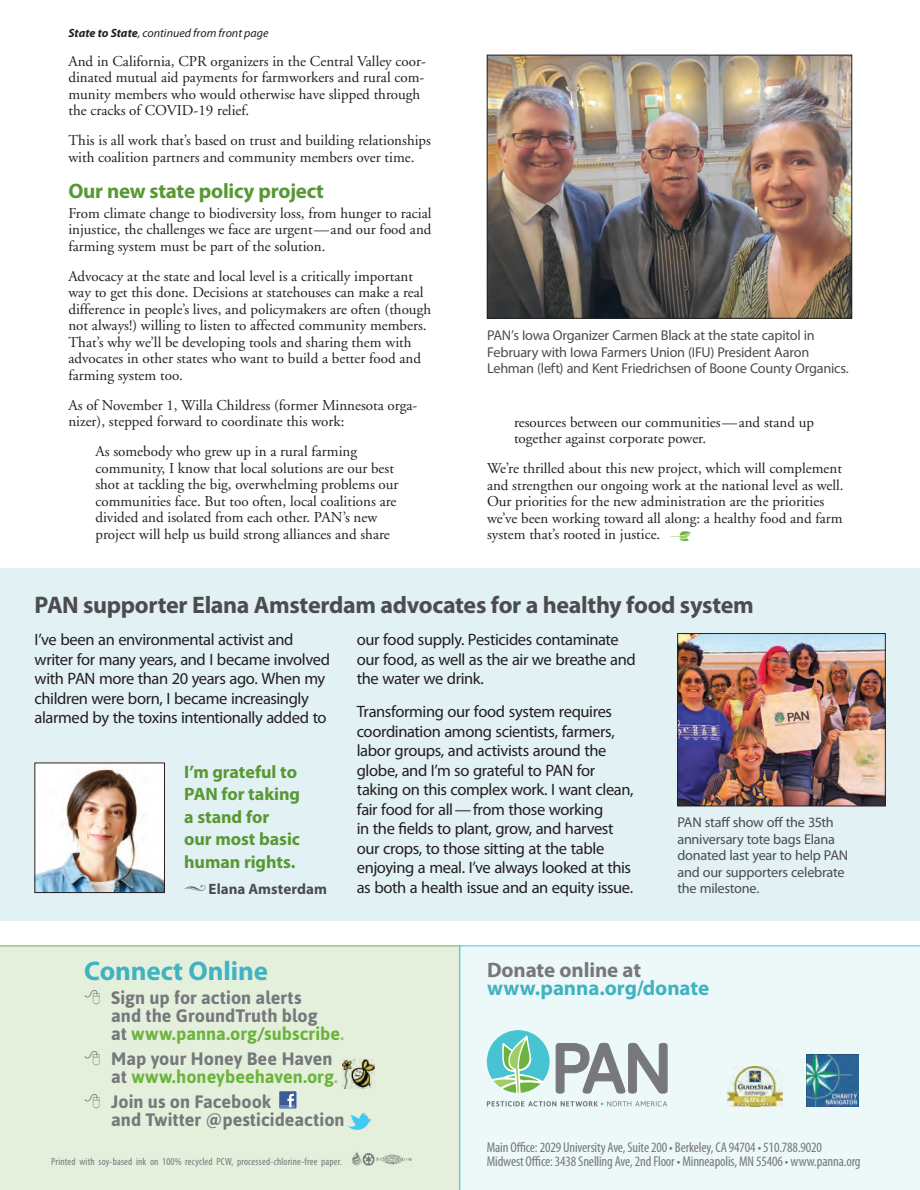
<style>
.page{position:relative;width:920px;height:1190px;background:#fff}
.page>*{position:absolute;margin:0;border:0;box-sizing:border-box;transform-origin:0 0}
.t1{font:700 27px "Myriad Pro";letter-spacing:-.005em;color:#41b2c1}
.head3{font:700 24px "Myriad Pro";letter-spacing:-.015em;color:#4b4c4d}
.t2{font:700 21px/18px "Myriad Pro";letter-spacing:-.005em;color:#41b2c1}
.head1{font:700 21px "Myriad Pro";letter-spacing:-.015em;color:#589833}
.t3{font:700 18px/18px "Asap";color:#76787b}
.pull_quote{font:700 18px/22.5px "Myriad Pro";letter-spacing:-.005em;color:#589833}
.t4{font:16.5px/19.5px "Myriad Pro";letter-spacing:-.025em;color:#231f20}
.article_body{font:15px/16.5px "Adobe Garamond";color:#231f20}
.quote{font:15px/16.5px "Adobe Garamond";color:#231f20}
.quoted{font:700 15px "Myriad Pro";letter-spacing:.005em;color:#4b4c4d}
.t5{font:14.25px/16.5px "Myriad Pro";letter-spacing:-.02em;color:#4b4c4d}
.t6{font:condensed 14.25px/13.5px "Myriad Pro";letter-spacing:-.01em;color:#76787b}
.continued{font:italic 12px "Myriad Pro";color:#231f20}
.masthead_address{font:condensed 10.5px "Myriad Pro";letter-spacing:.015em;color:#76787b}
.s1{font-weight:700}
.s2{font-family:"Type Embellishments One Let Plain";font-weight:400}
.s3{color:#6cb43f}
.s4{color:#9dc97b}
.s5{color:#76787b}
</style>
<div class="page">
<div style="left:0;top:946px;width:460px;height:244px;background:#e5f0dc"></div>
<div style="left:460px;top:946px;width:460px;height:244px;background:#edf8f9"></div>
<img style="left:351px;top:1152px;width:62px;height:14px">
<div style="left:279px;top:1091px;width:17px;height:17px;background:#3b5b99"></div>
<svg style="left:280px;top:1094px;width:15px;height:13px"></svg>
<svg style="left:347px;top:1113px;width:25px;height:17px"></svg>
<img style="left:728px;top:1066px;width:54px;height:40px">
<img style="left:807px;top:1054px;width:51px;height:52px">
<svg style="left:556px;top:1043px;width:111px;height:50px;background:#abb1b3"></svg>
<svg style="left:487px;top:1101px;width:180px;height:5px"></svg>
<svg style="left:487px;top:1030px;width:63px;height:63px;background:#8fd5c2"></svg>
<img style="left:342px;top:1059px;width:32px;height:29px">
<div style="left:0;top:568px;width:920px;height:352px;background:#e2f1f4"></div>
<svg style="left:670px;top:531px;width:21px;height:10px"></svg>
<img style="left:489px;top:57px;width:361px;height:259px">
<div style="left:487px;top:55px;width:365px;height:263px;border:1px solid #231f20"></div>
<img style="left:37px;top:765px;width:126px;height:126px">
<div style="left:35px;top:763px;width:130px;height:130px;border:1px solid #231f20"></div>
<img style="left:679px;top:635px;width:204px;height:169px">
<div style="left:677px;top:633px;width:208px;height:173px;border:1px solid #231f20"></div>
<svg style="left:85px;top:990px;width:15px;height:15px"></svg>
<svg style="left:85px;top:1051px;width:15px;height:14px"></svg>
<svg style="left:85px;top:1093px;width:15px;height:15px"></svg>
<p class="continued" style="left:68px;top:25px;width:202px"><span class="s1">State to State</span>, continued from front page</p>
<p class="article_body" style="left:68px;top:53px;width:359px">And in California, CPR organizers in the Central Valley coor&shy;dinated mutual aid payments for farmworkers and rural com&shy;munity members who would otherwise have slipped through the cracks of COVID-19 relief.</p>
<p class="article_body" style="left:68px;top:133px;width:364px">This is all work that’s based on trust and building relationships with coalition partners and community members over time.</p>
<p class="head1" style="left:68px;top:177px;width:257px">Our new state policy project</p>
<p class="article_body" style="left:68px;top:205px;width:365px;text-align:justify">From climate change to biodiversity loss, from hunger to racial injustice, the challenges we face are urgent—and our food and farming system must be part of the solution.</p>
<p class="article_body" style="left:68px;top:268px;width:364px">Advocacy at the state and local level is a critically important way to get this done. Decisions at statehouses can make a real difference in people’s lives, and policymakers are often (though not always!) willing to listen to affected community members.<br>That’s why we’ll be developing tools and sharing them with advocates in other states who want to build a better food and farming system too.</p>
<p class="article_body" style="left:68px;top:397px;width:350px">As of November 1, Willa Childress (former Minnesota orga&shy;nizer), stepped forward to coordinate this work:</p>
<p class="quote" style="left:95px;top:443px;width:305px">As somebody who grew up in a rural farming community, I know that local solutions are our best shot at tackling the big, overwhelming problems our communities face. But too often, local coalitions are divided and isolated from each other. PAN’s new project will help us build strong alliances and share</p>
<p class="t5" style="left:487px;top:327px;width:363px">PAN’s Iowa Organizer Carmen Black at the state capitol in<br>February with Iowa Farmers Union (IFU) President Aaron<br>Lehman (left) and Kent Friedrichsen of Boone County Organics.</p>
<p class="quote" style="left:514px;top:414px;width:302px">resources between our communities—and stand up together against corporate power.</p>
<p class="article_body" style="left:487px;top:460px;width:358px">We’re thrilled about this new project, which will complement and strengthen our ongoing work at the national level as well.<br>Our priorities for the new administration are the priorities we’ve been working toward all along: a healthy food and farm system that’s rooted in justice.</p>
<p class="head3" style="left:35px;top:589px;width:721px">PAN supporter Elana Amsterdam advocates for a healthy food system</p>
<p class="t4" style="left:35px;top:630px;width:297px">I’ve been an environmental activist and writer for many years, and I became involved with PAN more than 20 years ago. When my children were born, I became increasingly alarmed by the toxins intentionally added to</p>
<p class="pull_quote" style="left:184px;top:760px;width:117px">I’m grateful to<br>PAN for taking a stand for our most basic human rights.</p>
<p class="quoted" style="left:184px;top:879px;width:144px"><span class="s2">}</span>Elana Amsterdam</p>
<p class="t4" style="left:357px;top:630px;width:281px">our food supply. Pesticides contaminate our food, as well as the air we breathe and the water we drink.</p>
<p class="t4" style="left:357px;top:702px;width:278px">Transforming our food system requires coordination among scientists, farmers, labor groups, and activists around the globe, and I’m so grateful to PAN for taking on this complex work. I want clean, fair food for all —from those working<br>in the fields to plant, grow, and harvest our crops, to those sitting at the table enjoying a meal. I’ve always looked at this as both a health issue and an equity issue.</p>
<p class="t5" style="left:677px;top:814px;width:172px">PAN staff show off the 35th anniversary tote bags Elana donated last year to help PAN and our supporters celebrate the milestone.</p>
<p class="t1" style="left:84px;top:953px;width:185px">Connect Online</p>
<p class="t3" style="left:111px;top:989px;width:234px">Sign up for action alerts<br>and the GroundTruth blog<br>at <span class="s3">www.panna.org/subscribe</span><span class="s4">.</span></p>
<p class="t3" style="left:111px;top:1050px;width:228px">Map your Honey Bee Haven at <span class="s3">www.honeybeehaven.org</span><span class="s4">.</span></p>
<p class="t3" style="left:111px;top:1092px;width:235px">Join us on Facebook<br>and Twitter @pesticideaction</p>
<p class="masthead_address" style="left:51px;top:1155px;width:292px">Printed with soy-based ink on 100% recycled PCW, processed-chlorine-free paper.</p>
<p class="t2" style="left:487px;top:960px;width:224px"><span class="s5">Donate online at </span>www.panna.org/donate</p>
<p class="t6" style="left:487px;top:1140px;width:375px">Main Office: 2029 University Ave, Suite 200 • Berkeley, CA 94704 • 510.788.9020<br>Midwest Office: 3438 Snelling Ave, 2nd Floor • Minneapolis, MN 55406 • www.panna.org</p>
</div>
